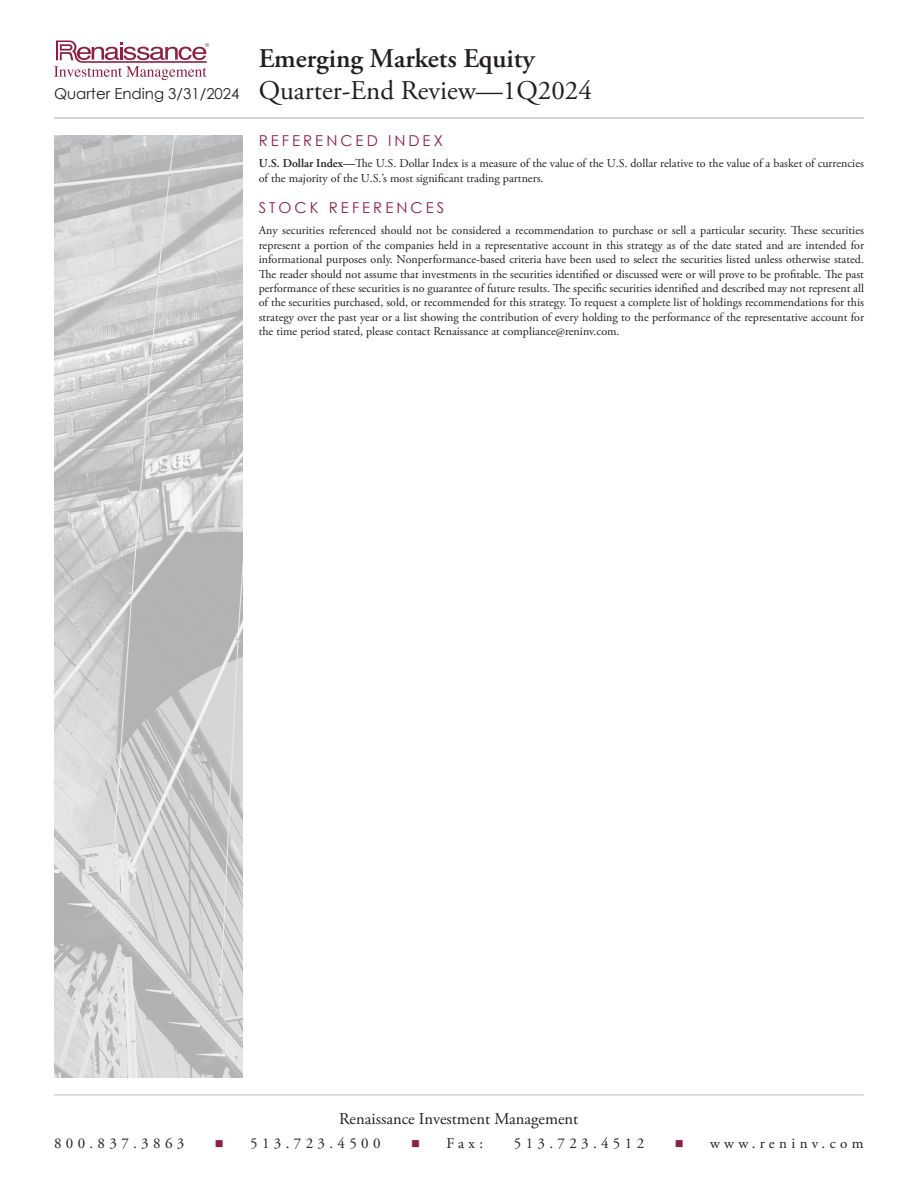
<style>
.page{position:relative;width:918px;height:1188px;background:#fff}
.page>*{position:absolute;margin:0;border:0;box-sizing:border-box;transform-origin:0 0}
.t1{font:27px/32.4px "Adobe Garamond Pro";color:#231f20}
.t2{font:16.5px "Adobe Garamond Pro";color:#231f20}
.t3{font:15px "Adobe Garamond Pro";letter-spacing:.29em;color:#231f20}
.Disclosures{font:15px "Century Gothic";letter-spacing:.2em;color:#8f1f40}
.Disclosures-2{font:12px/14.4px "Adobe Garamond Pro";color:#231f20}
.s1{font-weight:600}
.s2{font-family:"Century Gothic";font-size:15px}
.s3{color:#8f1f40}
</style>
<div class="page">
<svg style="left:54px;top:40px;width:155px;height:40px"></svg>
<hr style="left:54px;top:117px;width:810px;height:2px;background:#c5c6c8">
<hr style="left:54px;top:1094px;width:810px;height:2px;background:#d2d3d5">
<img style="left:54px;top:135px;width:189px;height:943px">
<h1 class="t1" style="left:54px;top:43px;width:539px;text-indent:205px"><span class="s1">Emerging Markets Equity<br></span><span class="s2">Quarter Ending 3/31/2024</span> Quarter-End Review—1Q2024</h1>
<p class="Disclosures" style="left:259px;top:130px;width:186px">REFERENCED INDEX</p>
<p class="Disclosures-2" style="left:259px;top:157px;width:607px"><span class="s1">U.S. Dollar Index—</span>The U.S. Dollar Index is a measure of the value of the U.S. dollar relative to the value of a basket of currencies of the majority of the U.S.’s most significant trading partners.</p>
<p class="Disclosures" style="left:259px;top:197px;width:187px">STOCK REFERENCES</p>
<p class="Disclosures-2" style="left:259px;top:224px;width:607px;text-align:justify">Any securities referenced should not be considered a recommendation to purchase or sell a particular security. These securities represent a portion of the companies held in a representative account in this strategy as of the date stated and are intended for informational purposes only. Nonperformance-based criteria have been used to select the securities listed unless otherwise stated.<br>The reader should not assume that investments in the securities identified or discussed were or will prove to be profitable. The past performance of these securities is no guarantee of future results. The specific securities identified and described may not represent all of the securities purchased, sold, or recommended for this strategy. To request a complete list of holdings recommendations for this strategy over the past year or a list showing the contribution of every holding to the performance of the representative account for the time period stated, please contact Renaissance at compliance@reninv.com.</p>
<p class="t2" style="left:339px;top:1109px;width:241px">Renaissance Investment Management</p>
<p class="t3" style="left:54px;top:1134px;width:132px">800.837.3863</p>
<p class="t3" style="left:215px;top:1134px;width:167px"><span class="s3">■</span> 513.723.4500</p>
<p class="t3" style="left:411px;top:1134px;width:73px"><span class="s3">■</span> Fax:</p>
<p class="t3" style="left:514px;top:1134px;width:132px">513.723.4512</p>
<p class="t3" style="left:675px;top:1134px;width:190px"><span class="s3">■</span> www.reninv.com</p>
</div>
